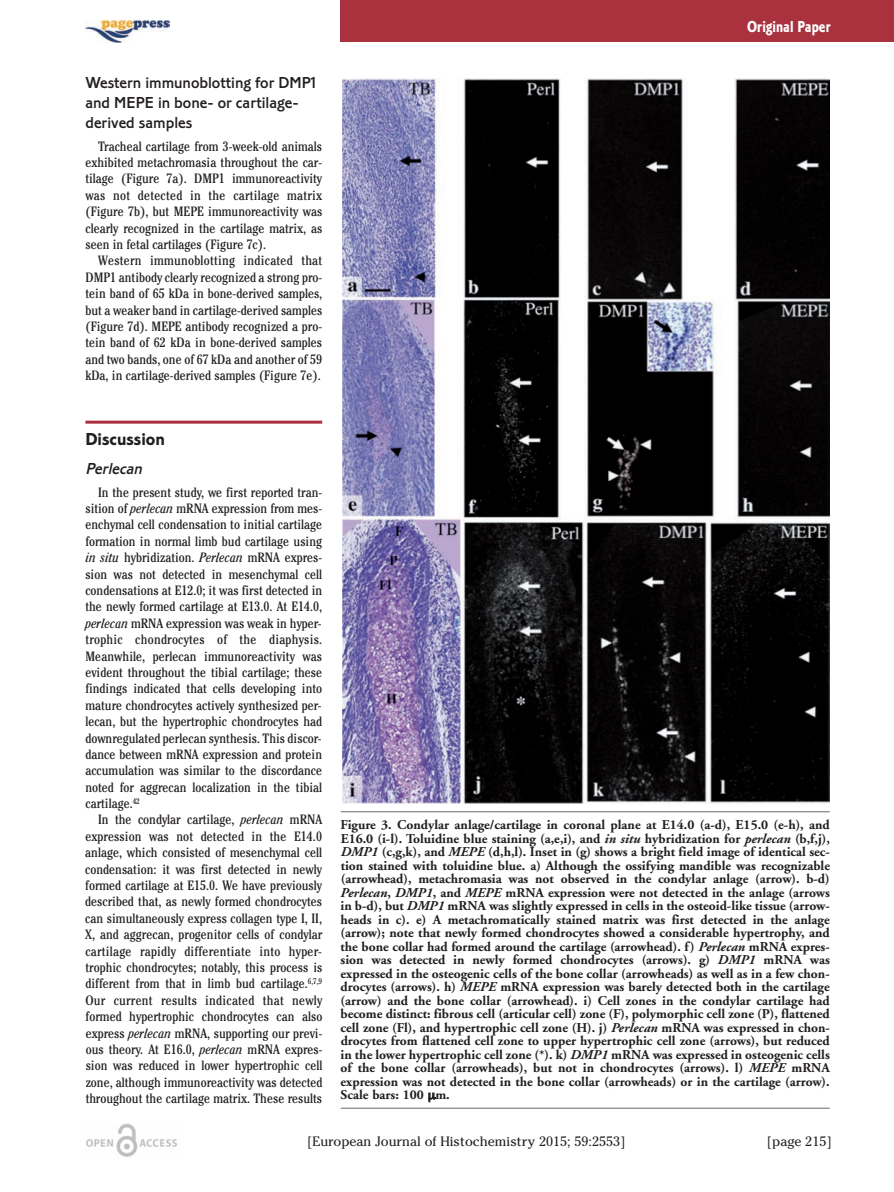
<style>
.page{position:relative;width:894px;height:1192px;background:#fff}
.page>*{position:absolute;margin:0;border:0;box-sizing:border-box;transform-origin:0 0}
.t1{font:18px "Corinthian Bold Plain";color:#231f20}
.t2{font:16.5px/20px "Corinthian Medium Plain";color:#231f20}
.t3{font:16.5px "Corinthian Bold Condensed Plain";color:#fff}
.t4{font:italic 16.5px "Corinthian Medium Plain";color:#231f20}
.t5{font:condensed 13.5px/16.4px "Cheltenham";color:#231f20;text-align:justify}
.t6{font:700 13.5px/13.5px "Adobe Garamond";color:#231f20;text-align:justify}
.t7{font:13.5px "Cheltenham";color:#231f20}
.s1{font-style:italic}
</style>
<div class="page">
<div style="left:341px;top:0;width:553px;height:42px;background:#aa323f"></div>
<hr style="left:85px;top:420px;width:237px;height:3px;background:#aa323f">
<img style="left:86px;top:1123px;width:91px;height:34px">
<img style="left:85px;top:19px;width:85px;height:24px">
<hr style="left:340px;top:811px;width:489px;height:1px;background:#6c6d70">
<hr style="left:340px;top:1107px;width:489px;height:1px;background:#6c6d70">
<img style="left:342px;top:78px;width:487px;height:725px">
<svg style="left:428px;top:1092px;width:8px;height:10px"></svg>
<p class="t2" style="left:85px;top:74px;width:232px">Western immunoblotting for DMP1 and MEPE in bone- or cartilage&shy;derived samples</p>
<p class="t5" style="left:85px;top:139px;width:238px;text-indent:13px">Tracheal cartilage from 3-week-old animals exhibited metachromasia throughout the car&shy;tilage (Figure 7a). DMP1 immunoreactivity was not detected in the cartilage matrix (Figure 7b), but MEPE immunoreactivity was clearly recognized in the cartilage matrix, as seen in fetal cartilages (Figure 7c).</p>
<p class="t5" style="left:85px;top:254px;width:238px;text-indent:13px">Western immunoblotting indicated that DMP1 antibody clearly recognized a strong pro&shy;tein band of 65 kDa in bone-derived samples, but a weaker band in cartilage-derived samples (Figure 7d). MEPE antibody recognized a pro&shy;tein band of 62 kDa in bone-derived samples and two bands, one of 67 kDa and another of 59 kDa, in cartilage-derived samples (Figure 7e).</p>
<p class="t3" style="left:747px;top:21px;width:85px">Original Paper</p>
<h1 class="t1" style="left:85px;top:433px;width:81px">Discussion</h1>
<p class="t4" style="left:85px;top:463px;width:61px">Perlecan</p>
<p class="t5" style="left:85px;top:485px;width:238px;text-indent:13px">In the present study, we first reported tran&shy;sition of <span class="s1">perlecan</span> mRNA expression from mes&shy;enchymal cell condensation to initial cartilage formation in normal limb bud cartilage using <span class="s1">in situ</span> hybridization. <span class="s1">Perlecan</span> mRNA expres&shy;sion was not detected in mesenchymal cell condensations at E12.0; it was first detected in the newly formed cartilage at E13.0. At E14.0, <span class="s1">perlecan</span> mRNA expression was weak in hyper&shy;trophic chondrocytes of the diaphysis.<br>Meanwhile, perlecan immunoreactivity was evident throughout the tibial cartilage; these findings indicated that cells developing into mature chondrocytes actively synthesized per&shy;lecan, but the hypertrophic chondrocytes had downregulated perlecan synthesis. This discor&shy;dance between mRNA expression and protein accumulation was similar to the discordance noted for aggrecan localization in the tibial cartilage.<sup>42</sup></p>
<p class="t5" style="left:85px;top:812px;width:239px;text-indent:13px">In the condylar cartilage, <span class="s1">perlecan</span> mRNA expression was not detected in the E14.0 anlage, which consisted of mesenchymal cell condensation: it was first detected in newly formed cartilage at E15.0. We have previously described that, as newly formed chondrocytes can simultaneously express collagen type I, II, X, and aggrecan, progenitor cells of condylar cartilage rapidly differentiate into hyper&shy;trophic chondrocytes; notably, this process is different from that in limb bud cartilage.<sup>6,7,9<br></sup>Our current results indicated that newly formed hypertrophic chondrocytes can also express <span class="s1">perlecan</span> mRNA, supporting our previ&shy;ous theory. At E16.0, <span class="s1">perlecan</span> mRNA expres&shy;sion was reduced in lower hypertrophic cell zone, although immunoreactivity was detected throughout the cartilage matrix. These results</p>
<p class="t6" style="left:340px;top:819px;width:491px">Figure 3. Condylar anlage/cartilage in coronal plane at E14.0 (a-d), E15.0 (e-h), and E16.0 (i-l). Toluidine blue staining (a,e,i), and <span class="s1">in situ</span> hybridization for <span class="s1">perlecan</span> (b,f,j), <span class="s1">DMP1</span> (c,g,k), and <span class="s1">MEPE</span> (d,h,l). Inset in (g) shows a bright field image of identical sec&shy;tion stained with toluidine blue. a) Although the ossifying mandible was recognizable (arrowhead), metachromasia was not observed in the condylar anlage (arrow). b-d)<br><span class="s1">Perlecan</span>, <span class="s1">DMP1</span>, and <span class="s1">MEPE</span> mRNA expression were not detected in the anlage (arrows in b-d), but <span class="s1">DMP1</span> mRNA was slightly expressed in cells in the osteoid-like tissue (arrow&shy;heads in c). e) A metachromatically stained matrix was first detected in the anlage (arrow); note that newly formed chondrocytes showed a considerable hypertrophy, and the bone collar had formed around the cartilage (arrowhead). f) <span class="s1">Perlecan</span> mRNA expres&shy;sion was detected in newly formed chondrocytes (arrows). g) <span class="s1">DMP1</span> mRNA was expressed in the osteogenic cells of the bone collar (arrowheads) as well as in a few chon&shy;drocytes (arrows). h) <span class="s1">MEPE</span> mRNA expression was barely detected both in the cartilage (arrow) and the bone collar (arrowhead). i) Cell zones in the condylar cartilage had become distinct: fibrous cell (articular cell) zone (F), polymorphic cell zone (P), flattened cell zone (Fl), and hypertrophic cell zone (H). j) <span class="s1">Perlecan</span> mRNA was expressed in chon&shy;drocytes from flattened cell zone to upper hypertrophic cell zone (arrows), but reduced in the lower hypertrophic cell zone (*). k) <span class="s1">DMP1</span> mRNA was expressed in osteogenic cells of the bone collar (arrowheads), but not in chondrocytes (arrows). l) <span class="s1">MEPE</span> mRNA expression was not detected in the bone collar (arrowheads) or in the cartilage (arrow).<br>Scale bars: 100 m.</p>
<p class="t7" style="left:307px;top:1133px;width:320px">[European Journal of Histochemistry 2015; 59:2553]</p>
<p class="t7" style="left:767px;top:1133px;width:66px">[page 215]</p>
</div>
